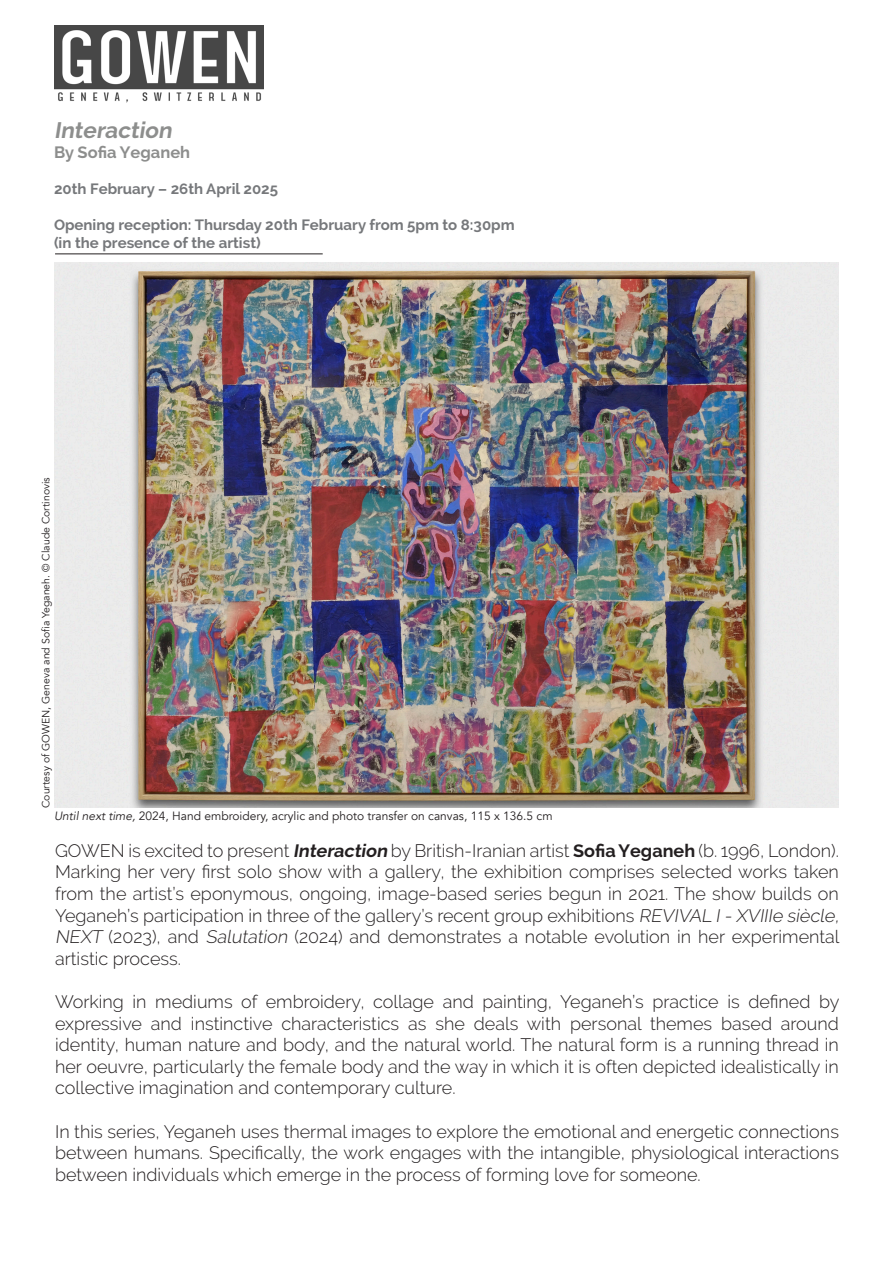
<style>
.page{position:relative;width:893px;height:1263px;background:#fff}
.page>*{position:absolute;margin:0;border:0;box-sizing:border-box;transform-origin:0 0}
.t1{font:italic 700 22.5px "Raleway";color:#8d8e8d}
.t2{font:300 18px/21.6px "Raleway";color:#231f20;text-align:justify}
.t3{font:700 16.5px "Raleway";color:#8d8e8d}
.t4{font:700 15px "Raleway";color:#76787b}
.t5{font:12px "Avenir";color:#231f20}
.t6{font:10.5px "Avenir";color:#231f20}
.s1{font-style:italic}
.s2{font-weight:700;font-style:italic}
.s3{font-weight:700}
</style>
<div class="page">
<img style="left:54px;top:26px;width:210px;height:77px">
<hr style="left:55px;top:254px;width:268px;height:1px;background:#231f20">
<img style="left:54px;top:263px;width:785px;height:545px">
<p class="t1" style="left:54px;top:117px;width:123px">Interaction</p>
<p class="t3" style="left:54px;top:143px;width:138px">By Sofia Yeganeh</p>
<p class="t4" style="left:54px;top:180px;width:226px">20th February – 26th April 2025</p>
<p class="t4" style="left:54px;top:216px;width:462px">Opening reception: Thursday 20th February from 5pm to 8:30pm</p>
<p class="t4" style="left:54px;top:234px;width:208px">(in the presence of the artist)</p>
<p class="t6" style="left:40px;top:808px;width:332px;rotate:-90deg">Courtesy of GOWEN, Geneva and Sofia Yeganeh. © Claude Cortinovis</p>
<p class="t5" style="left:54px;top:809px;width:500px"><span class="s1">Until next time,</span> 2024, Hand embroidery, acrylic and photo transfer on canvas, 115 x 136.5 cm</p>
<p class="t2" style="left:55px;top:839px;width:789px;text-align:left">GOWEN is excited to present <span class="s2">Interaction</span> by British-Iranian artist <span class="s3">Sofia Yeganeh</span> (b. 1996, London).<br>Marking her very first solo show with a gallery, the exhibition comprises selected works taken from the artist’s eponymous, ongoing, image-based series begun in 2021. The show builds on Yeganeh’s participation in three of the gallery’s recent group exhibitions <span class="s1">REVIVAL I- XVIIIe siècle, NEXT</span> (2023), and <span class="s1">Salutation</span> (2024) and demonstrates a notable evolution in her experimental artistic process.</p>
<p class="t2" style="left:55px;top:991px;width:786px">Working in mediums of embroidery, collage and painting, Yeganeh’s practice is defined by expressive and instinctive characteristics as she deals with personal themes based around identity, human nature and body, and the natural world. The natural form is a running thread in her oeuvre, particularly the female body and the way in which it is often depicted idealistically in collective imagination and contemporary culture.</p>
<p class="t2" style="left:55px;top:1120px;width:785px">In this series, Yeganeh uses thermal images to explore the emotional and energetic connections between humans. Specifically, the work engages with the intangible, physiological interactions between individuals which emerge in the process of forming love for someone.</p>
</div>
